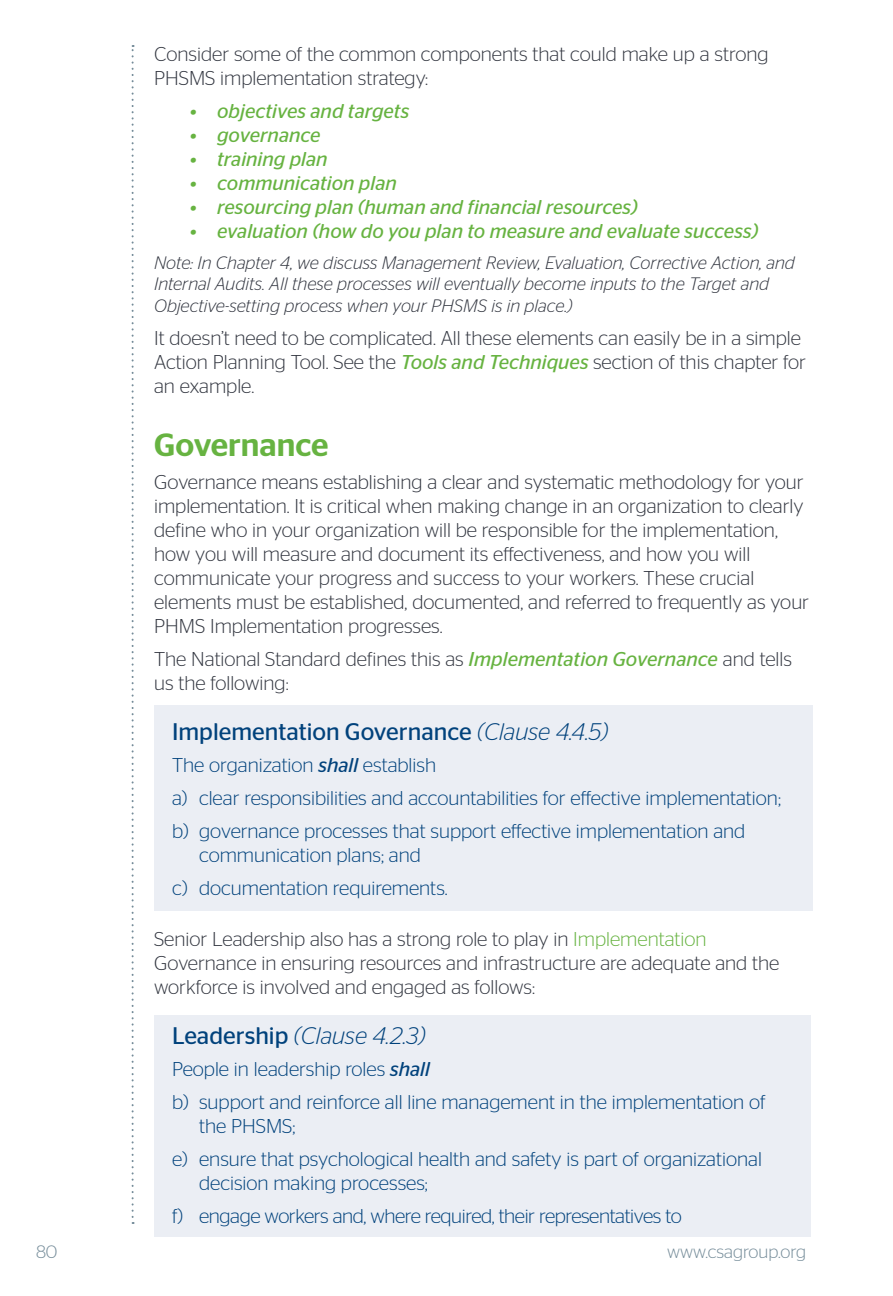
<style>
.page{position:relative;width:893px;height:1296px;background:#fff}
.page>*{position:absolute;margin:0;border:0;box-sizing:border-box;transform-origin:0 0}
.t1{font:500 32px "Stag Sans";color:#67b341}
.t2{font:24px "Stag Sans";color:#01427c}
.t3{font:italic 300 24px "Stag Sans";color:#01427c}
.t4{font:300 20px/24px "Stag Sans";color:#323640}
.t5{font:300 20px/33px "Stag Sans";color:#01427c}
.t6{font:italic 20px "Stag Sans";color:#67b341}
.t7{font:300 20px/33px "Stag Sans";letter-spacing:-.02em;color:#01427c}
.t8{font:italic 300 18px/21.6px "Stag Sans";color:#323640}
.t9{font:300 18px "Stag Sans";color:#758c99}
.s1{font-weight:400;font-style:italic;color:#67b341}
.s2{font-weight:300;font-style:italic}
.s3{font-weight:400;font-style:italic}
.s4{color:#67b341}
.s5{font-weight:400;font-style:normal}
</style>
<div class="page">
<svg style="left:132px;top:45px;width:2px;height:1179px"></svg>
<div style="left:154px;top:705px;width:658px;height:206px;background:#ebeef4"></div>
<div style="left:154px;top:1015px;width:656px;height:222px;background:#ebeef4"></div>
<p class="t4" style="left:154px;top:42px;width:616px">Consider some of the common components that could make up a strong<br>PHSMS implementation strategy:</p>
<p class="t6" style="left:190px;top:100px;width:221px">• objectives and targets</p>
<p class="t6" style="left:190px;top:124px;width:132px">• governance</p>
<p class="t6" style="left:190px;top:148px;width:139px">• training plan</p>
<p class="t6" style="left:190px;top:172px;width:208px">• communication plan</p>
<p class="t6" style="left:190px;top:196px;width:449px">• resourcing plan (human and financial resources)</p>
<p class="t6" style="left:190px;top:220px;width:570px">• evaluation (how do you plan to measure and evaluate success)</p>
<p class="t8" style="left:154px;top:251px;width:642px">Note: In Chapter 4, we discuss Management Review, Evaluation, Corrective Action, and<br>Internal Audits. All these processes will eventually become inputs to the Target and<br>Objective-setting process when your PHSMS is in place.)</p>
<p class="t4" style="left:154px;top:326px;width:653px">It doesn’t need to be complicated. All these elements can easily be in a simple<br>Action Planning Tool. See the <span class="s1">Tools and Techniques</span> section of this chapter for an example.</p>
<h1 class="t1" style="left:154px;top:426px;width:176px">Governance</h1>
<p class="t4" style="left:154px;top:470px;width:656px">Governance means establishing a clear and systematic methodology for your implementation. It is critical when making change in an organization to clearly define who in your organization will be responsible for the implementation, how you will measure and document its effectiveness, and how you will communicate your progress and success to your workers. These crucial elements must be established, documented, and referred to frequently as your PHMS Implementation progresses.</p>
<p class="t4" style="left:154px;top:647px;width:639px">The National Standard defines this as <span class="s1">Implementation Governance</span> and tells us the following:</p>
<p class="t2" style="left:172px;top:718px;width:438px">Implementation Governance <span class="s2">(Clause 4.4.5)</span></p>
<p class="t5" style="left:172px;top:748px;width:610px">The organization <span class="s3">shall</span> establish<br>a) clear responsibilities and accountabilities for effective implementation; b) governance processes that support effective implementation and</p>
<p class="t5" style="left:172px;top:838px;width:277px;text-align:center">communication plans; and<br>c) documentation requirements.</p>
<p class="t4" style="left:154px;top:927px;width:627px">Senior Leadership also has a strong role to play in <span class="s4">Implementation<br></span>Governance in ensuring resources and infrastructure are adequate and the workforce is involved and engaged as follows:</p>
<p class="t3" style="left:172px;top:1022px;width:255px"><span class="s5">Leadership</span> (Clause 4.2.3)</p>
<p class="t5" style="left:172px;top:1052px;width:595px">People in leadership roles <span class="s3">shall<br></span>b) support and reinforce all line management in the implementation of</p>
<p class="t5" style="left:172px;top:1109px;width:591px;text-indent:27px">the PHSMS;<br>e) ensure that psychological health and safety is part of organizational</p>
<p class="t7" style="left:172px;top:1166px;width:511px;text-indent:27px">decision making processes;<br>f) engage workers and, where required, their representatives to</p>
<p class="t9" style="left:36px;top:1242px;width:23px">80</p>
<p class="t9" style="left:667px;top:1242px;width:140px">www.csagroup.org</p>
</div>
